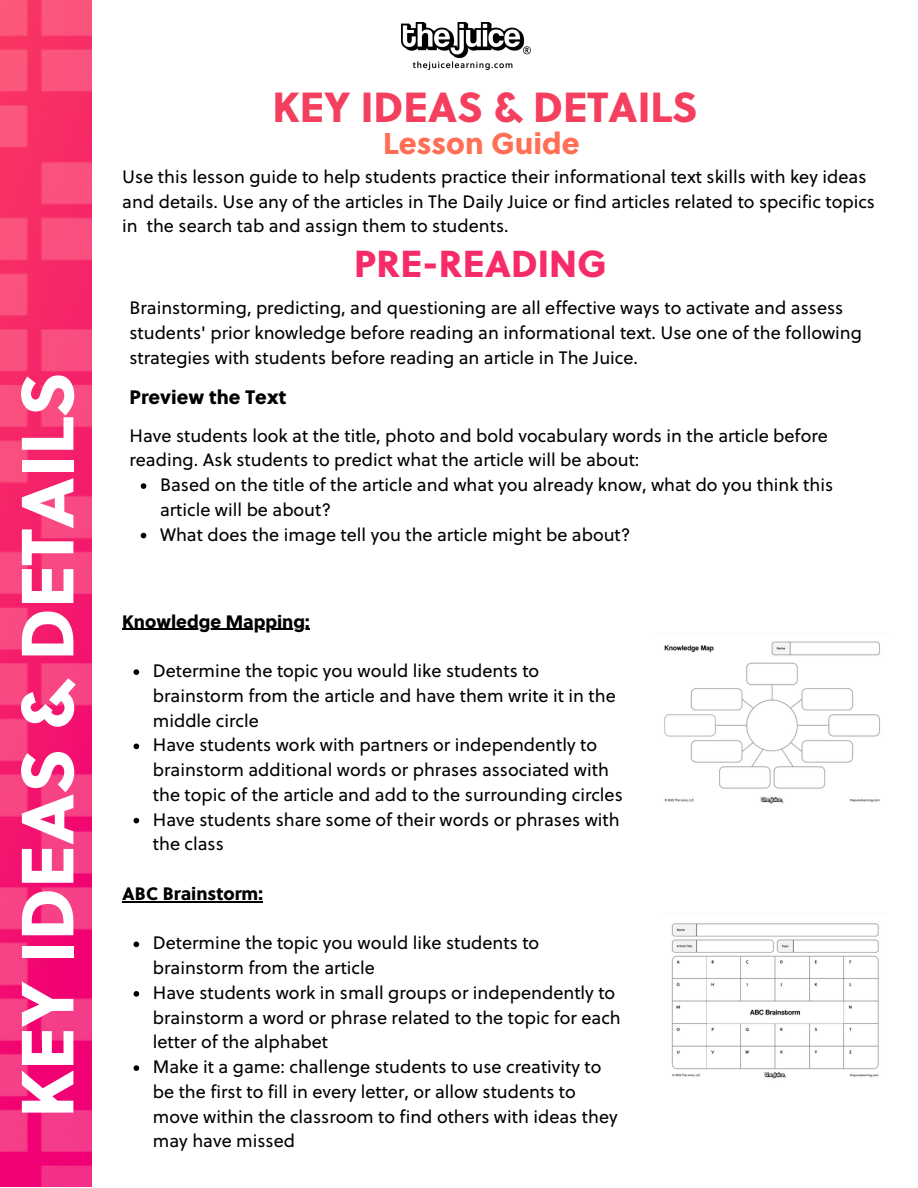
<style>
.page{position:relative;width:918px;height:1188px;background:#fff}
.page>*{position:absolute;margin:0;border:0;box-sizing:border-box;transform-origin:0 0}
.t1{font:73.65px "Soleil Xb";color:#fff}
.t2{font:42px "Soleil Xb";color:#f43f5e}
.t3{font:37.5px "Soleil Xb";color:#f62b67}
.t4{font:30px "Soleil Xb";color:#ff6f55}
.t5{font:19.5px "Soleil Xb";color:#000}
.t6{font:18px/24.8px "Soleil";color:#000}
.t7{font:18px "Soleil Xb";color:#000}
</style>
<div class="page">
<img style="left:401px;top:22px;width:130px;height:47px">
<img style="left:0;top:0;width:92px;height:1186px">
<img style="left:664px;top:641px;width:216px;height:163px">
<img style="left:671px;top:923px;width:208px;height:156px">
<svg style="left:134px;top:669px;width:5px;height:6px"></svg>
<svg style="left:134px;top:744px;width:5px;height:5px"></svg>
<svg style="left:134px;top:818px;width:5px;height:5px"></svg>
<svg style="left:134px;top:942px;width:5px;height:5px"></svg>
<svg style="left:134px;top:991px;width:5px;height:6px"></svg>
<svg style="left:134px;top:1065px;width:5px;height:6px"></svg>
<hr style="left:122px;top:629px;width:188px;height:1px;background:#000">
<hr style="left:122px;top:901px;width:141px;height:1px;background:#000">
<svg style="left:141px;top:483px;width:5px;height:6px"></svg>
<svg style="left:141px;top:533px;width:5px;height:5px"></svg>
<p class="t1" style="left:-3px;top:1118px;width:747px;rotate:-90deg">KEY IDEAS &amp; DETAILS</p>
<p class="t2" style="left:272px;top:79px;width:427px">KEY IDEAS &amp; DETAILS</p>
<p class="t4" style="left:383px;top:123px;width:198px">Lesson Guide</p>
<p class="t6" style="left:122px;top:164px;width:754px">Use this lesson guide to help students practice their informational text skills with key ideas and details. Use any of the articles in The Daily Juice or find articles related to specific topics in the search tab and assign them to students.</p>
<p class="t3" style="left:354px;top:238px;width:254px">PRE-READING</p>
<p class="t6" style="left:129px;top:295px;width:734px">Brainstorming, predicting, and questioning are all effective ways to activate and assess students' prior knowledge before reading an informational text. Use one of the following strategies with students before reading an article in The Juice.</p>
<p class="t5" style="left:129px;top:383px;width:158px">Preview the Text</p>
<p class="t6" style="left:129px;top:423px;width:700px">Have students look at the title, photo and bold vocabulary words in the article before reading. Ask students to predict what the article will be about:</p>
<p class="t6" style="left:160px;top:472px;width:675px">Based on the title of the article and what you already know, what do you think this article will be about?</p>
<p class="t6" style="left:160px;top:522px;width:472px">What does the image tell you the article might be about?</p>
<p class="t7" style="left:122px;top:609px;width:189px">Knowledge Mapping:</p>
<p class="t6" style="left:153px;top:658px;width:464px">Determine the topic you would like students to brainstorm from the article and have them write it in the middle circle</p>
<p class="t6" style="left:153px;top:733px;width:471px">Have students work with partners or independently to brainstorm additional words or phrases associated with the topic of the article and add to the surrounding circles</p>
<p class="t6" style="left:153px;top:807px;width:468px">Have students share some of their words or phrases with the class</p>
<p class="t7" style="left:122px;top:881px;width:142px">ABC Brainstorm:</p>
<p class="t6" style="left:153px;top:931px;width:388px">Determine the topic you would like students to brainstorm from the article</p>
<p class="t6" style="left:153px;top:980px;width:469px">Have students work in small groups or independently to brainstorm a word or phrase related to the topic for each letter of the alphabet</p>
<p class="t6" style="left:153px;top:1054px;width:466px">Make it a game: challenge students to use creativity to be the first to fill in every letter, or allow students to move within the classroom to find others with ideas they may have missed</p>
</div>
